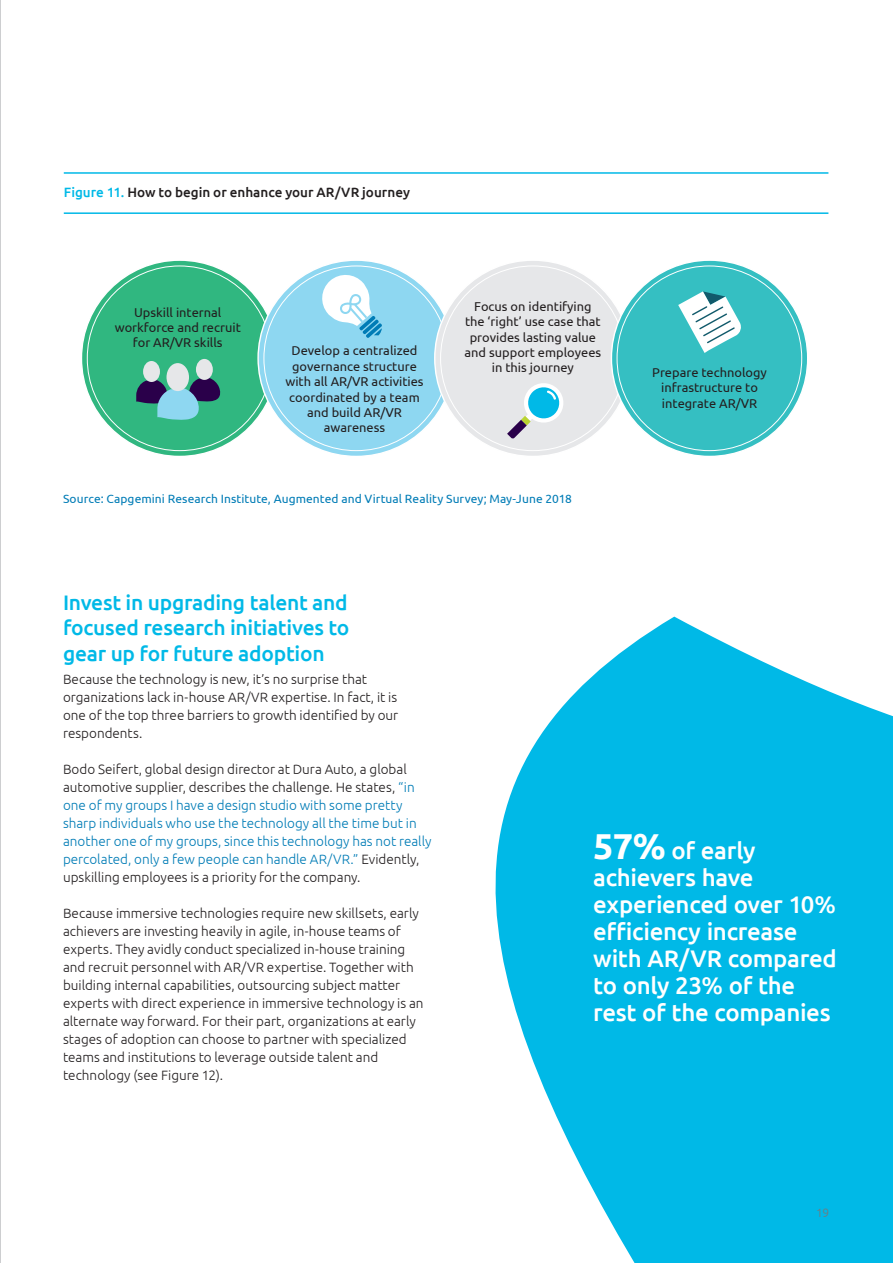
<style>
.page{position:relative;width:893px;height:1263px;background:#fff}
.page>*{position:absolute;margin:0;border:0;box-sizing:border-box;transform-origin:0 0}
.callout1{font:500 24px/27px "Ubuntu";letter-spacing:-.015em;color:#fff}
.head2{font:500 21px/25.2px "Ubuntu";letter-spacing:-.01em;color:#00b9e7;text-align:justify}
.text{font:300 13.5px/18px "Ubuntu";color:#231f20}
.text-2{font:300 13.5px/18px "Ubuntu";color:#007cb6}
.Chart_Heading{font:500 13.5px "Ubuntu";color:#231f20}
.t1{font:12.9px/15.5px "Ubuntu";color:#231f20;text-align:center}
.figure-source{font:12px "Ubuntu";letter-spacing:.005em;color:#007cb6}
.t2{font:300 12px "Ubuntu";color:#76787b}
.s1{color:#00b9e7}
.s2{color:#231f20}
.s3{font-weight:700;font-size:36px}
</style>
<div class="page">
<hr style="left:0;top:0;width:1px;height:1263px;background:#a8a9ad">
<div style="left:81px;top:260px;width:197px;height:196px;background:#30b780;border-radius:50%"></div>
<div style="left:258px;top:260px;width:196px;height:196px;background:#8ed7f1;border-radius:50%"></div>
<div style="left:435px;top:260px;width:196px;height:196px;background:#e6e7e9;border-radius:50%"></div>
<div style="left:143px;top:361px;width:17px;height:21px;background:#e6e7e9;border-radius:50%"></div>
<div style="left:196px;top:359px;width:17px;height:21px;background:#e6e7e9;border-radius:50%"></div>
<svg style="left:136px;top:378px;width:85px;height:42px"></svg>
<div style="left:167px;top:363px;width:22px;height:28px;background:#e6e7e9;border-radius:50%"></div>
<svg style="left:319px;top:272px;width:63px;height:66px"></svg>
<div style="left:611px;top:260px;width:197px;height:196px;background:#35bfc2;border-radius:50%"></div>
<svg style="left:507px;top:383px;width:56px;height:56px"></svg>
<svg style="left:678px;top:291px;width:63px;height:62px"></svg>
<hr style="left:64px;top:172px;width:764px;height:2px;background:#00b9e7">
<hr style="left:64px;top:212px;width:764px;height:2px;background:#00b9e7">
<svg style="left:495px;top:617px;width:398px;height:646px;fill:#00b9e7"></svg>
<p class="Chart_Heading" style="left:64px;top:184px;width:348px"><span class="s1">Figure 11.</span> How to begin or enhance your AR/VR journey</p>
<p class="t1" style="left:115px;top:304px;width:128px">Upskill internal workforce and recruit for AR/VR skills</p>
<p class="t1" style="left:285px;top:343px;width:140px">Develop a centralized governance structure with all AR/VR activities coordinated by a team and build AR/VR awareness</p>
<p class="t1" style="left:465px;top:298px;width:138px">Focus on identifying the ‘right’ use case that provides lasting value and support employees in this journey</p>
<p class="figure-source" style="left:63px;top:491px;width:510px">Source: Capgemini Research Institute, Augmented and Virtual Reality Survey; May-June 2018</p>
<p class="t1" style="left:652px;top:364px;width:116px">Prepare technology infrastructure to integrate AR/VR</p>
<p class="head2" style="left:63px;top:589px;width:288px">Invest in upgrading talent and focused research initiatives to gear up for future adoption</p>
<p class="text" style="left:63px;top:670px;width:337px">Because the technology is new, it’s no surprise that organizations lack in-house AR/VR expertise. In fact, it is one of the top three barriers to growth identified by our respondents.</p>
<p class="text-2" style="left:63px;top:760px;width:370px"><span class="s2">Bodo Seifert, global design director at Dura Auto, a global automotive supplier, describes the challenge. He states,</span> “in one of my groups I have a design studio with some pretty sharp individuals who use the technology all the time but in another one of my groups, since this technology has not really percolated, only a few people can handle AR/VR.” <span class="s2">Evidently, upskilling employees is a priority for the company.</span></p>
<p class="text" style="left:63px;top:904px;width:362px">Because immersive technologies require new skillsets, early achievers are investing heavily in agile, in-house teams of experts. They avidly conduct specialized in-house training and recruit personnel with AR/VR expertise. Together with building internal capabilities, outsourcing subject matter experts with direct experience in immersive technology is an alternate way forward. For their part, organizations at early stages of adoption can choose to partner with specialized teams and institutions to leverage outside talent and technology (see Figure 12).</p>
<p class="callout1" style="left:593px;top:836px;width:245px"><span class="s3">57%</span> of early achievers have experienced over 10% efficiency increase with AR/VR compared to only 23% of the rest of the companies</p>
<p class="t2" style="left:816px;top:1205px;width:14px">19</p>
</div>
